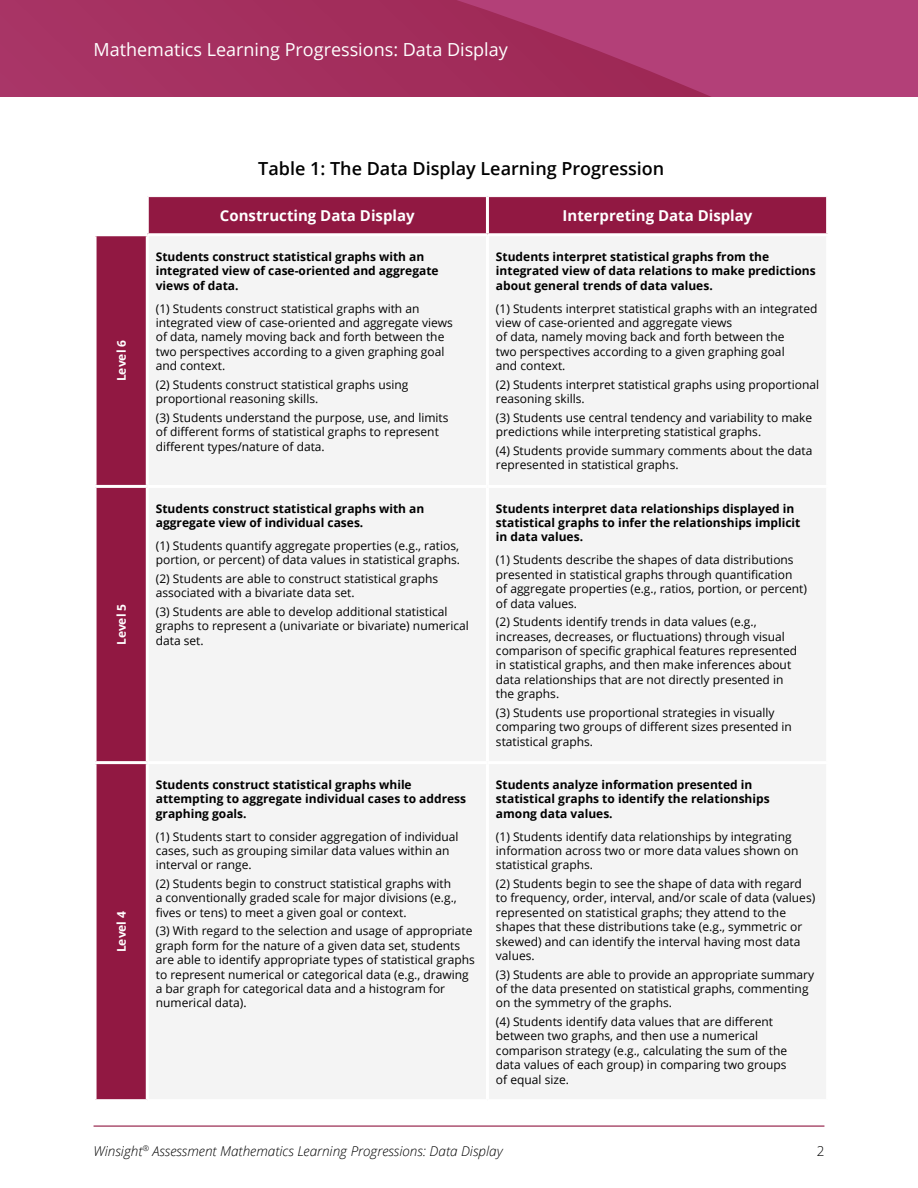
<style>
.page{position:relative;width:918px;height:1188px;background:#fff}
.page>*{position:absolute;margin:0;border:0;box-sizing:border-box;transform-origin:0 0}
.t1{font:18px "Open Sans";color:#fff}
.t2{font:600 18px "Open Sans";color:#000}
.t3{font:700 15px "Open Sans";color:#fff}
.t4{font:italic 300 13.5px "Open Sans";color:#000}
.t5{font:300 13.5px "Open Sans";color:#000}
.t6{font:12px/14.4px "Open Sans";color:#000}
.t7{font:700 12px/14.4px "Open Sans";color:#000}
.t8{font:700 12px "Open Sans";color:#fff}
.s1{font-style:inherit}
</style>
<div class="page">
<hr style="left:94px;top:1126px;width:730px;height:1px;background:#911842">
<div style="left:0;top:0;width:918px;height:97px;background:#a53060"></div>
<svg style="left:458px;top:0;width:460px;height:97px;fill:#b34078"></svg>
<div style="left:97px;top:197px;width:729px;height:902px;background:#911842"></div>
<div style="left:149px;top:236px;width:677px;height:863px;background:#f4f4f4"></div>
<hr style="left:146px;top:197px;width:3px;height:36px;background:#fff">
<hr style="left:486px;top:197px;width:3px;height:36px;background:#fff">
<hr style="left:94px;top:233px;width:53px;height:3px;background:#fff">
<hr style="left:147px;top:233px;width:340px;height:3px;background:#fff">
<hr style="left:146px;top:236px;width:3px;height:249px;background:#fff">
<hr style="left:487px;top:233px;width:342px;height:3px;background:#fff">
<hr style="left:486px;top:236px;width:3px;height:249px;background:#fff">
<hr style="left:94px;top:485px;width:53px;height:3px;background:#fff">
<hr style="left:147px;top:485px;width:340px;height:3px;background:#fff">
<hr style="left:146px;top:488px;width:3px;height:273px;background:#fff">
<hr style="left:487px;top:485px;width:342px;height:3px;background:#fff">
<hr style="left:486px;top:488px;width:3px;height:273px;background:#fff">
<hr style="left:94px;top:761px;width:53px;height:3px;background:#fff">
<hr style="left:147px;top:761px;width:340px;height:3px;background:#fff">
<hr style="left:146px;top:764px;width:3px;height:335px;background:#fff">
<hr style="left:487px;top:761px;width:342px;height:3px;background:#fff">
<hr style="left:486px;top:764px;width:3px;height:335px;background:#fff">
<h1 class="t1" style="left:94px;top:37px;width:416px">Mathematics Learning Progressions: Data Display</h1>
<p class="t8" style="left:113px;top:381px;width:43px;rotate:-90deg">Level 6</p>
<p class="t8" style="left:113px;top:645px;width:43px;rotate:-90deg">Level 5</p>
<p class="t8" style="left:113px;top:952px;width:43px;rotate:-90deg">Level 4</p>
<p class="t2" style="left:258px;top:156px;width:408px">Table 1: The <span class="s1">Data Display</span> Learning Progression</p>
<p class="t3" style="left:220px;top:205px;width:196px">Constructing Data Display</p>
<p class="t3" style="left:563px;top:205px;width:191px">Interpreting Data Display</p>
<p class="t7" style="left:156px;top:249px;width:284px">Students construct statistical graphs with an integrated view of case-oriented and aggregate views of data.</p>
<p class="t6" style="left:156px;top:301px;width:299px">(1) Students construct statistical graphs with an integrated view of case-oriented and aggregate views of data, namely moving back and forth between the two perspectives according to a given graphing goal and context.</p>
<p class="t6" style="left:156px;top:377px;width:254px">(2) Students construct statistical graphs using proportional reasoning skills.</p>
<p class="t6" style="left:156px;top:410px;width:294px">(3) Students understand the purpose, use, and limits of different forms of statistical graphs to represent different types/nature of data.</p>
<p class="t7" style="left:156px;top:501px;width:270px">Students construct statistical graphs with an aggregate view of individual cases.</p>
<p class="t6" style="left:156px;top:538px;width:306px">(1) Students quantify aggregate properties (e.g., ratios, portion, or percent) of data values in statistical graphs.</p>
<p class="t6" style="left:156px;top:571px;width:284px">(2) Students are able to construct statistical graphs associated with a bivariate data set.</p>
<p class="t6" style="left:156px;top:604px;width:315px">(3) Students are able to develop additional statistical graphs to represent a (univariate or bivariate) numerical data set.</p>
<p class="t7" style="left:156px;top:777px;width:312px">Students construct statistical graphs while attempting to aggregate individual cases to address graphing goals.</p>
<p class="t6" style="left:156px;top:829px;width:304px">(1) Students start to consider aggregation of individual cases, such as grouping similar data values within an interval or range.</p>
<p class="t6" style="left:156px;top:876px;width:303px">(2) Students begin to construct statistical graphs with a conventionally graded scale for major divisions (e.g., fives or tens) to meet a given goal or context.</p>
<p class="t6" style="left:156px;top:924px;width:321px">(3) With regard to the selection and usage of appropriate graph form for the nature of a given data set, students are able to identify appropriate types of statistical graphs to represent numerical or categorical data (e.g., drawing a bar graph for categorical data and a histogram for numerical data).</p>
<p class="t7" style="left:496px;top:249px;width:321px">Students interpret statistical graphs from the integrated view of data relations to make predictions about general trends of data values.</p>
<p class="t6" style="left:496px;top:301px;width:323px">(1) Students interpret statistical graphs with an integrated view of case-oriented and aggregate views<br>of data, namely moving back and forth between the<br>two perspectives according to a given graphing goal<br>and context.</p>
<p class="t6" style="left:496px;top:377px;width:325px">(2) Students interpret statistical graphs using proportional reasoning skills.</p>
<p class="t6" style="left:496px;top:410px;width:318px">(3) Students use central tendency and variability to make predictions while interpreting statistical graphs.</p>
<p class="t6" style="left:496px;top:443px;width:318px">(4) Students provide summary comments about the data represented in statistical graphs.</p>
<p class="t7" style="left:496px;top:501px;width:306px">Students interpret data relationships displayed in statistical graphs to infer the relationships implicit in data values.</p>
<p class="t6" style="left:496px;top:552px;width:313px">(1) Students describe the shapes of data distributions presented in statistical graphs through quantification<br>of aggregate properties (e.g., ratios, portion, or percent) of data values.</p>
<p class="t6" style="left:496px;top:614px;width:303px">(2) Students identify trends in data values (e.g., increases, decreases, or fluctuations) through visual comparison of specific graphical features represented in statistical graphs, and then make inferences about data relationships that are not directly presented in the graphs.</p>
<p class="t6" style="left:496px;top:705px;width:298px">(3) Students use proportional strategies in visually comparing two groups of different sizes presented in statistical graphs.</p>
<p class="t7" style="left:496px;top:777px;width:275px">Students analyze information presented in statistical graphs to identify the relationships among data values.</p>
<p class="t6" style="left:496px;top:829px;width:304px">(1) Students identify data relationships by integrating information across two or more data values shown on statistical graphs.</p>
<p class="t6" style="left:496px;top:876px;width:321px">(2) Students begin to see the shape of data with regard to frequency, order, interval, and/or scale of data (values) represented on statistical graphs; they attend to the shapes that these distributions take (e.g., symmetric or skewed) and can identify the interval having most data values.</p>
<p class="t6" style="left:496px;top:967px;width:320px">(3) Students are able to provide an appropriate summary of the data presented on statistical graphs, commenting on the symmetry of the graphs.</p>
<p class="t6" style="left:496px;top:1014px;width:293px">(4) Students identify data values that are different between two graphs, and then use a numerical comparison strategy (e.g., calculating the sum of the data values of each group) in comparing two groups of equal size.</p>
<p class="t4" style="left:94px;top:1142px;width:411px">Winsight<sup>®</sup> Assessment Mathematics Learning Progressions: Data Display</p>
<p class="t5" style="left:817px;top:1142px;width:9px">2</p>
</div>
